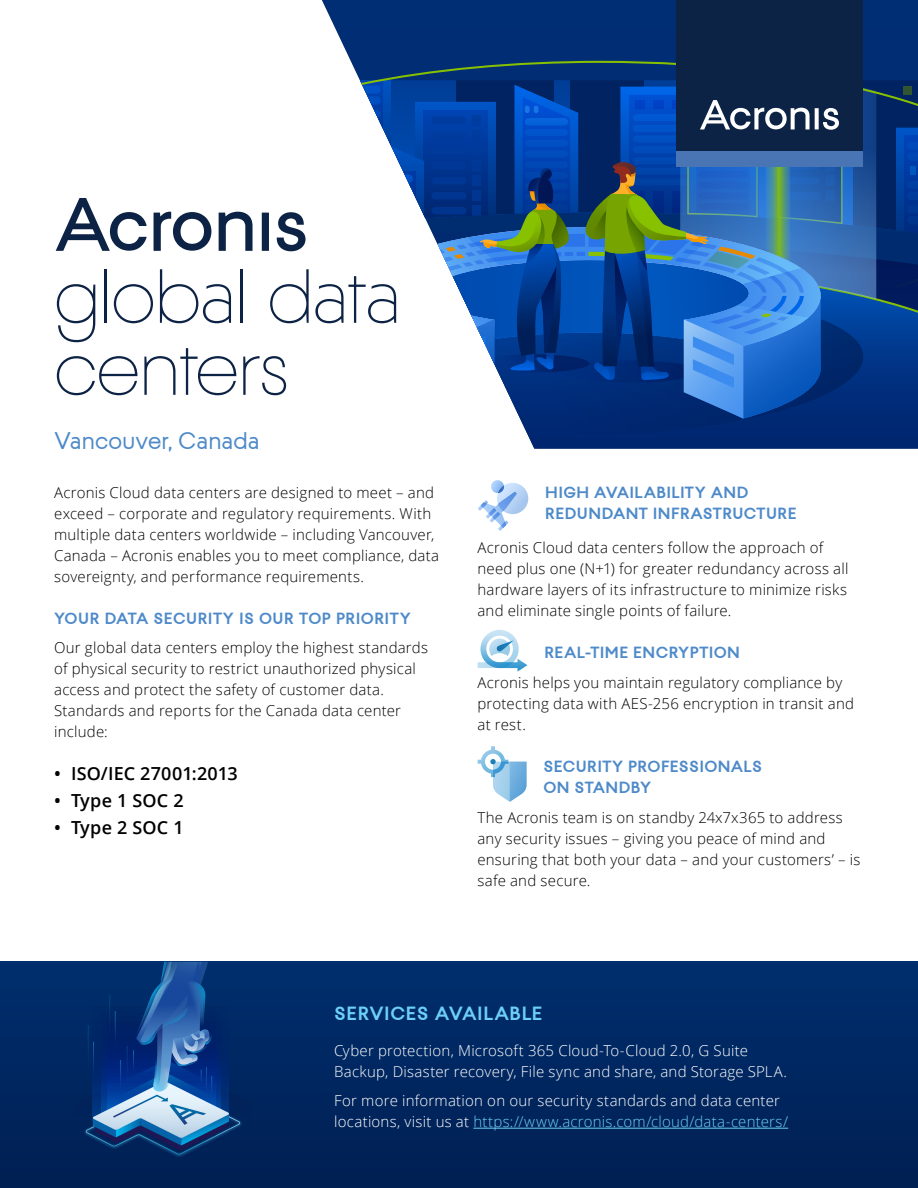
<style>
.page{position:relative;width:918px;height:1188px;background:#fff}
.page>*{position:absolute;margin:0;border:0;box-sizing:border-box;transform-origin:0 0}
.t1{font:300 76.5px/72px "Acronis";letter-spacing:-.02em;color:#0d2345}
.t2{font:700 76.5px "Acronis";color:#0d2345}
.t3{font:23.55px "Acronis";color:#4e8ac9}
.t4{font:700 19.5px "Acronis";letter-spacing:.04em;color:#6dcff6}
.t5{font:600 18px "Open Sans";letter-spacing:.01em;color:#000}
.t6{font:700 16.5px/21px "Acronis";letter-spacing:.03em;color:#4e8ac9}
.t7{font:300 15px/21px "Open Sans";letter-spacing:.015em;color:#000}
.t8{font:300 15px/21px "Open Sans";letter-spacing:.015em;color:#fff}
.s1{color:#6dcff6}
</style>
<div class="page">
<div style="left:322px;top:0;width:596px;height:76px;background:#002d73"></div>
<div style="left:528px;top:419px;width:390px;height:30px;background:#002670"></div>
<div style="left:520px;top:419px;width:343px;height:16px;background:#002772"></div>
<svg style="left:361px;top:61px;width:557px;height:9px;background:#124163"></svg>
<div style="left:0;top:962px;width:918px;height:226px;background:linear-gradient(to bottom,#002e6d,#001f53)"></div>
<img style="left:82px;top:1155px;width:162px;height:3px">
<svg style="left:74px;top:962px;width:178px;height:193px;background:#214d89"></svg>
<svg style="left:109px;top:995px;width:1px;height:55px"></svg>
<svg style="left:115px;top:1011px;width:1px;height:41px"></svg>
<hr style="left:473px;top:1128px;width:315px;height:1px;background:#6dcff6">
<svg style="left:497px;top:483px;width:31px;height:31px"></svg>
<svg style="left:478px;top:480px;width:39px;height:51px"></svg>
<svg style="left:478px;top:746px;width:48px;height:56px"></svg>
<svg style="left:478px;top:630px;width:49px;height:42px"></svg>
<div style="left:676px;top:0;width:187px;height:152px;background:#0d2345"></div>
<svg style="left:358px;top:70px;width:560px;height:349px"></svg>
<div style="left:676px;top:152px;width:187px;height:15px;background:#4975b4"></div>
<h1 class="t2" style="left:54px;top:178px;width:257px">ጷ</h1>
<h1 class="t1" style="left:54px;top:262px;width:349px">global data centers</h1>
<h2 class="t3" style="left:54px;top:426px;width:207px">Vancouver, Canada</h2>
<p class="t7" style="left:54px;top:481px;width:387px">Acronis Cloud data centers are designed to meet – and exceed – corporate and regulatory requirements. With multiple data centers worldwide – including Vancouver, Canada – Acronis enables you to meet compliance, data sovereignty, and performance requirements.</p>
<p class="t6" style="left:54px;top:608px;width:358px">YOUR DATA SECURITY IS OUR TOP PRIORITY</p>
<p class="t7" style="left:54px;top:637px;width:375px">Our global data centers employ the highest standards of physical security to restrict unauthorized physical access and protect the safety of customer data.<br>Standards and reports for the Canada data center include:</p>
<p class="t5" style="left:54px;top:761px;width:185px">• ISO/IEC 27001:2013</p>
<p class="t5" style="left:54px;top:788px;width:131px">• Type 1 SOC 2</p>
<p class="t5" style="left:54px;top:815px;width:131px">• Type 2 SOC 1</p>
<p class="t6" style="left:545px;top:482px;width:253px">HIGH AVAILABILITY AND<br>REDUNDANT INFRASTRUCTURE</p>
<p class="t7" style="left:477px;top:537px;width:372px">Acronis Cloud data centers follow the approach of need plus one (N+1) for greater redundancy across all hardware layers of its infrastructure to minimize risks and eliminate single points of failure.</p>
<p class="t6" style="left:544px;top:642px;width:197px">REAL-TIME ENCRYPTION</p>
<p class="t7" style="left:477px;top:672px;width:378px">Acronis helps you maintain regulatory compliance by protecting data with AES-256 encryption in transit and at rest.</p>
<p class="t6" style="left:543px;top:756px;width:220px">SECURITY PROFESSIONALS<br>ON STANDBY</p>
<p class="t7" style="left:477px;top:806px;width:385px">The Acronis team is on standby 24x7x365 to address any security issues – giving you peace of mind and ensuring that both your data – and your customers’ – is safe and secure.</p>
<h3 class="t4" style="left:334px;top:1001px;width:210px">SERVICES AVAILABLE</h3>
<p class="t8" style="left:334px;top:1039px;width:454px">Cyber protection, Microsoft 365 Cloud-To-Cloud 2.0, G Suite<br>Backup, Disaster recovery, File sync and share, and Storage SPLA.</p>
<p class="t8" style="left:334px;top:1090px;width:456px">For more information on our security standards and data center locations, visit us at <span class="s1">https://www.acronis.com/cloud/data-centers/</span></p>
</div>
